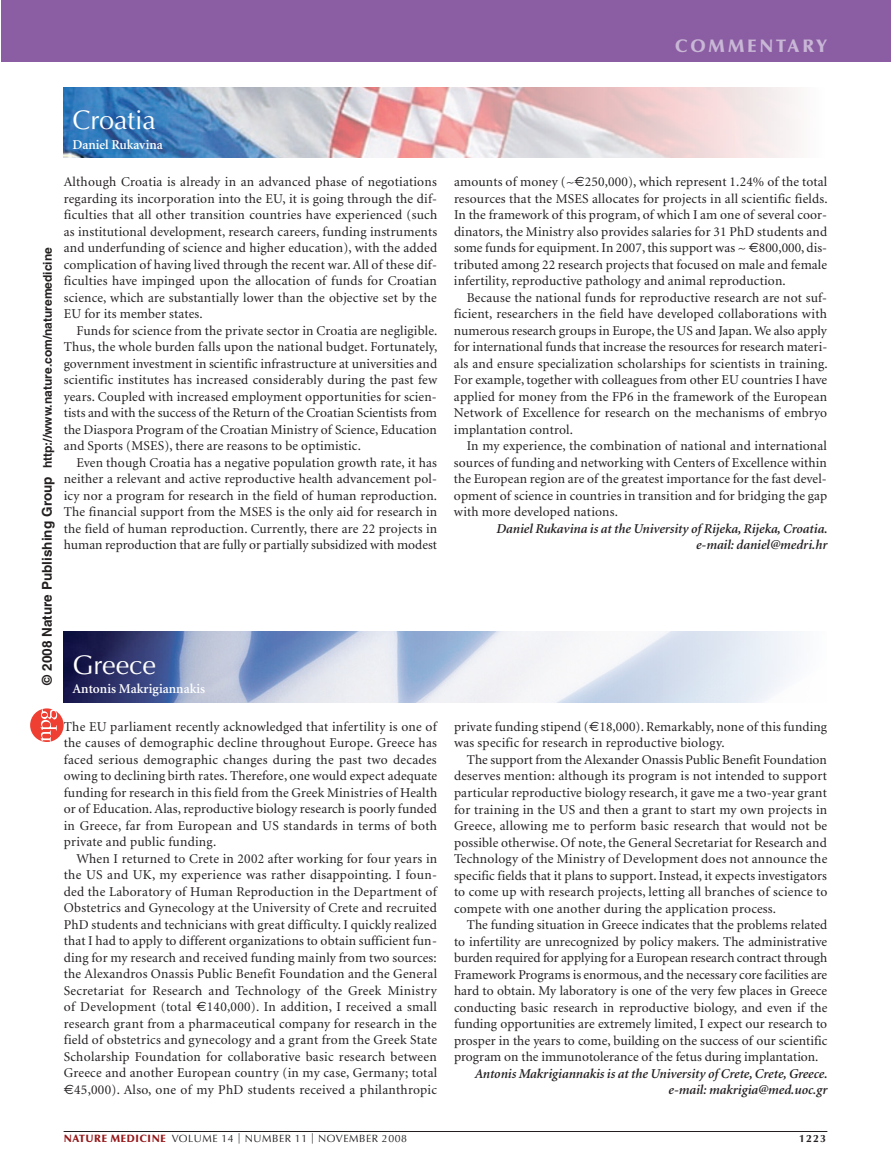
<style>
.page{position:relative;width:891px;height:1175px;background:#fff}
.page>*{position:absolute;margin:0;border:0;box-sizing:border-box;transform-origin:0 0}
.t1{font:27px "Optima";letter-spacing:-.005em;color:#fff}
.t2{font:900 18px "Optima";letter-spacing:.15em;color:#c9b7d6}
.t3{font:13.5px/16.5px "Minion";letter-spacing:.015em;color:#231f20;text-align:justify}
.t4{font:italic 600 13.5px/16.5px "Minion";letter-spacing:-.005em;color:#231f20;text-align:right}
.t5{font:600 13.5px "Minion";color:#fff}
.t6{font:700 12px "Helvetica";color:#231f1f}
.t7{font:10.5px "Optima";letter-spacing:.05em;color:#231f20}
.t8{font:700 10.5px "Optima";color:#231f20}
.s1{font-size:13.5px}
.s2{font-family:"Helvetica Bold 2";font-weight:400;font-size:13.5px}
.s3{font-weight:900;color:#961619}
</style>
<div class="page">
<div style="left:1px;top:0;width:890px;height:61px;background:#8b5ea3"></div>
<img style="left:64px;top:87px;width:731px;height:70px">
<img style="left:64px;top:632px;width:734px;height:70px">
<hr style="left:64px;top:1131px;width:763px;height:1px;background:#231f20">
<svg style="left:30px;top:708px;width:34px;height:34px"></svg>
<h2 class="t2" style="left:675px;top:35px;width:154px">COMMENTARY</h2>
<h1 class="t1" style="left:72px;top:104px;width:85px">CROATIA</h1>
<p class="t5" style="left:72px;top:137px;width:92px">Daniel Rukavina</p>
<p class="t6" style="left:40px;top:685px;width:439px;rotate:-90deg"><span class="s1">© 200</span><span class="s2">8</span> <span class="s1">Nature Publishing Group</span> http://www.nature.com/naturemedicine</p>
<p class="t3" style="left:64px;top:174px;width:375px">Although Croatia is already in an advanced phase of negotiations regarding its incorporation into the EU, it is going through the dif&shy;ficulties that all other transition countries have experienced (such as institutional development, research careers, funding instruments and underfunding of science and higher education), with the added complication of having lived through the recent war. All of these dif&shy;ficulties have impinged upon the allocation of funds for Croatian science, which are substantially lower than the objective set by the EU for its member states.</p>
<p class="t3" style="left:64px;top:323px;width:375px;text-indent:13px">Funds for science from the private sector in Croatia are negligible.<br>Thus, the whole burden falls upon the national budget. Fortunately, government investment in scientific infrastructure at universities and scientific institutes has increased considerably during the past few years. Coupled with increased employment opportunities for scien&shy;tists and with the success of the Return of the Croatian Scientists from the Diaspora Program of the Croatian Ministry of Science, Education and Sports (MSES), there are reasons to be optimistic.</p>
<p class="t3" style="left:64px;top:455px;width:375px;text-indent:13px">Even though Croatia has a negative population growth rate, it has neither a relevant and active reproductive health advancement pol&shy;icy nor a program for research in the field of human reproduction.<br>The financial support from the MSES is the only aid for research in the field of human reproduction. Currently, there are 22 projects in human reproduction that are fully or partially subsidized with modest</p>
<h1 class="t1" style="left:72px;top:649px;width:85px">GREECE</h1>
<p class="t5" style="left:72px;top:682px;width:134px">Antonis Makrigiannakis</p>
<p class="t3" style="left:454px;top:174px;width:375px">amounts of money (~ 250,000), which represent 1.24% of the total resources that the MSES allocates for projects in all scientific fields.<br>In the framework of this program, of which I am one of several coor&shy;dinators, the Ministry also provides salaries for 31 PhD students and some funds for equipment. In 2007, this support was ~ 800,000, dis&shy;tributed among 22 research projects that focused on male and female infertility, reproductive pathology and animal reproduction.</p>
<p class="t3" style="left:454px;top:290px;width:375px;text-indent:13px">Because the national funds for reproductive research are not suf&shy;ficient, researchers in the field have developed collaborations with numerous research groups in Europe, the US and Japan. We also apply for international funds that increase the resources for research materi&shy;als and ensure specialization scholarships for scientists in training.<br>For example, together with colleagues from other EU countries I have applied for money from the FP6 in the framework of the European Network of Excellence for research on the mechanisms of embryo implantation control.</p>
<p class="t3" style="left:454px;top:438px;width:375px;text-indent:13px">In my experience, the combination of national and international sources of funding and networking with Centers of Excellence within the European region are of the greatest importance for the fast devel&shy;opment of science in countries in transition and for bridging the gap with more developed nations.</p>
<p class="t4" style="left:496px;top:521px;width:333px">Daniel Rukavina is at the University of Rijeka, Rijeka, Croatia. e-mail: daniel@medri.hr</p>
<p class="t3" style="left:64px;top:719px;width:375px">The EU parliament recently acknowledged that infertility is one of the causes of demographic decline throughout Europe. Greece has faced serious demographic changes during the past two decades owing to declining birth rates. Therefore, one would expect adequate funding for research in this field from the Greek Ministries of Health or of Education. Alas, reproductive biology research is poorly funded in Greece, far from European and US standards in terms of both private and public funding.</p>
<p class="t3" style="left:64px;top:851px;width:375px;text-align:right">When I returned to Crete in 2002 after working for four years in the US and UK, my experience was rather disappointing. I foun&shy;ded the Laboratory of Human Reproduction in the Department of Obstetrics and Gynecology at the University of Crete and recruited PhD students and technicians with great difficulty. I quickly realized that I had to apply to different organizations to obtain sufficient fun&shy;ding for my research and received funding mainly from two sources: the Alexandros Onassis Public Benefit Foundation and the General Secretariat for Research and Technology of the Greek Ministry of Development (total 140,000). In addition, I received a small research grant from a pharmaceutical company for research in the field of obstetrics and gynecology and a grant from the Greek State Scholarship Foundation for collaborative basic research between Greece and another European country (in my case, Germany; total 45,000). Also, one of my PhD students received a philanthropic</p>
<p class="t7" style="left:64px;top:1132px;width:345px"><span class="s3">NATURE MEDICINE</span> VOLUME 14 | NUMBER 11 | NOVEMBER 2008</p>
<p class="t8" style="left:799px;top:1132px;width:28px">1223</p>
<p class="t3" style="left:454px;top:719px;width:375px">private funding stipend ( 18,000). Remarkably, none of this funding was specific for research in reproductive biology.</p>
<p class="t3" style="left:454px;top:752px;width:375px;text-indent:13px">The support from the Alexander Onassis Public Benefit Foundation deserves mention: although its program is not intended to support particular reproductive biology research, it gave me a two-year grant for training in the US and then a grant to start my own projects in Greece, allowing me to perform basic research that would not be possible otherwise. Of note, the General Secretariat for Research and Technology of the Ministry of Development does not announce the specific fields that it plans to support. Instead, it expects investigators to come up with research projects, letting all branches of science to compete with one another during the application process.</p>
<p class="t3" style="left:454px;top:917px;width:375px;text-indent:13px">The funding situation in Greece indicates that the problems related to infertility are unrecognized by policy makers. The administrative burden required for applying for a European research contract through Framework Programs is enormous, and the necessary core facilities are hard to obtain. My laboratory is one of the very few places in Greece conducting basic research in reproductive biology, and even if the funding opportunities are extremely limited, I expect our research to prosper in the years to come, building on the success of our scientific program on the immunotolerance of the fetus during implantation.</p>
<p class="t4" style="left:475px;top:1065px;width:354px">Antonis Makrigiannakis is at the University of Crete, Crete, Greece. e-mail: makrigia@med.uoc.gr</p>
</div>
